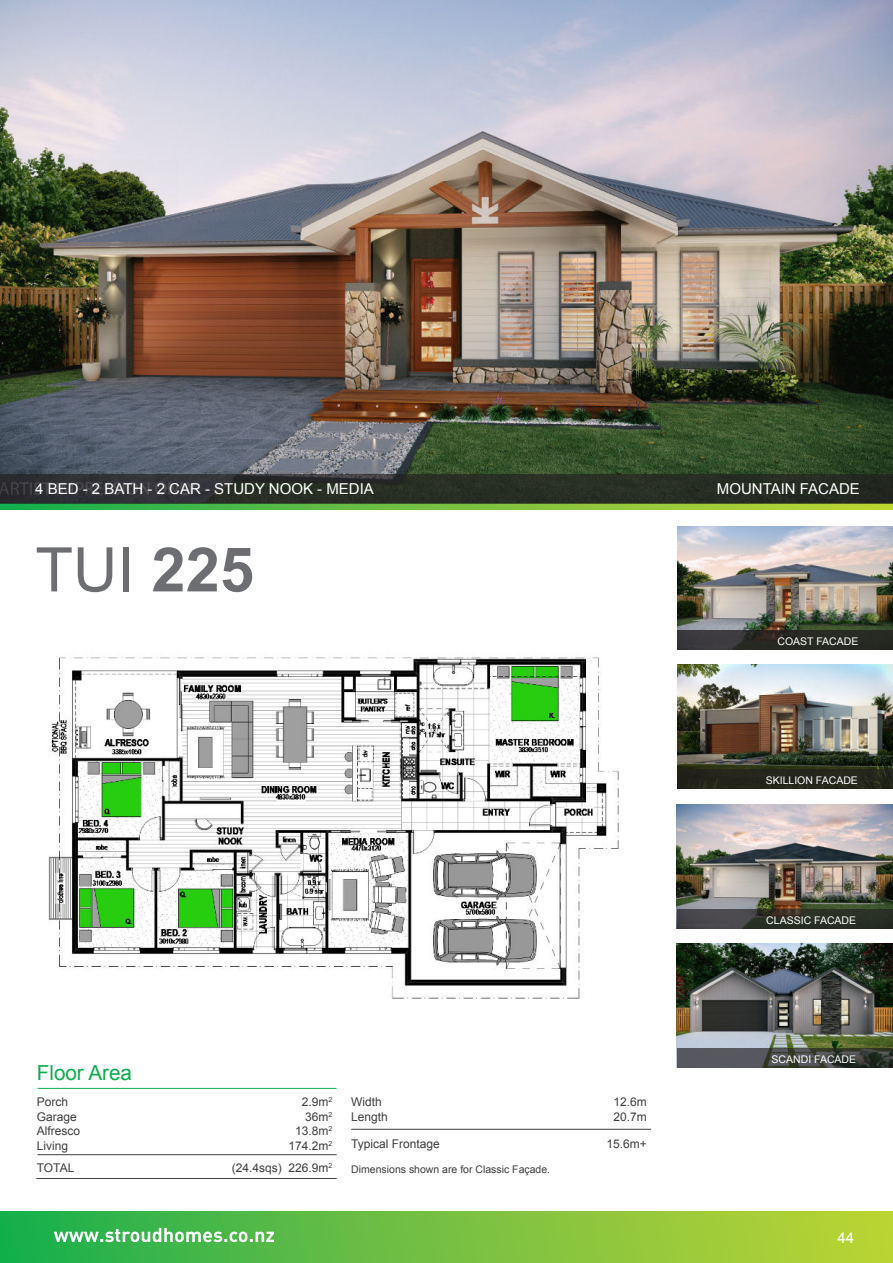
<style>
.page{position:relative;width:893px;height:1263px;background:#fff}
.page>*{position:absolute;margin:0;border:0;box-sizing:border-box;transform-origin:0 0}
.t1{font:61.5px "Arial";color:#6d6e71}
.t2{font:20.7px "Arial";color:#0cae4c}
.t3{font:15px "Arial";color:#fff}
.t4{font:12px "Arial";color:#3e3e3f}
.t5{font:10.5px "Arial";color:#fff}
.t6{font:10.5px "Arial";color:#3e3e3f}
.s1{font-weight:700}
</style>
<div class="page">
<div style="left:0;top:1211px;width:893px;height:52px;background:linear-gradient(to right,#1fae4e,#c3d334)"></div>
<svg style="left:54px;top:1228px;width:220px;height:14px"></svg>
<img style="left:48px;top:657px;width:571px;height:342px">
<img style="left:677px;top:526px;width:216px;height:105px">
<svg style="left:677px;top:631px;width:216px;height:19px;background:#2d2d2a"></svg>
<img style="left:0;top:0;width:893px;height:474px">
<svg style="left:0;top:503px;width:893px;height:7px;background:#69b13e"></svg>
<svg style="left:0;top:474px;width:893px;height:29px;background:#2a2e28"></svg>
<img style="left:677px;top:665px;width:216px;height:104px">
<div style="left:677px;top:769px;width:216px;height:19px;background:#231f20"></div>
<img style="left:677px;top:804px;width:216px;height:105px">
<svg style="left:677px;top:909px;width:216px;height:19px;background:#353731"></svg>
<img style="left:677px;top:944px;width:216px;height:105px">
<svg style="left:677px;top:1049px;width:216px;height:19px;background:#464948"></svg>
<hr style="left:38px;top:1088px;width:299px;height:1px;background:#0cae4c">
<hr style="left:38px;top:1154px;width:299px;height:1px;background:#3e3e3f">
<hr style="left:36px;top:1178px;width:301px;height:1px;background:#3e3e3f">
<hr style="left:351px;top:1129px;width:300px;height:1px;background:#3e3e3f">
<p class="t3" style="left:35px;top:483px;width:340px">4 BED - 2 BATH - 2 CAR - STUDY NOOK - MEDIA</p>
<p class="t3" style="left:717px;top:483px;width:145px">MOUNTAIN FACADE</p>
<h1 class="t1" style="left:35px;top:547px;width:220px">TUI <span class="s1">225</span></h1>
<h2 class="t2" style="left:37px;top:1065px;width:97px">Floor Area</h2>
<p class="t4" style="left:37px;top:1098px;width:33px">Porch</p>
<p class="t4" style="left:302px;top:1098px;width:32px">2.9m<sup>2</sup></p>
<p class="t4" style="left:37px;top:1112px;width:42px">Garage</p>
<p class="t4" style="left:305px;top:1112px;width:29px">36m<sup>2</sup></p>
<p class="t4" style="left:37px;top:1126px;width:45px">Alfresco</p>
<p class="t4" style="left:295px;top:1126px;width:39px">13.8m<sup>2</sup></p>
<p class="t4" style="left:37px;top:1141px;width:33px">Living</p>
<p class="t4" style="left:288px;top:1141px;width:45px">174.2m<sup>2</sup></p>
<p class="t4" style="left:37px;top:1163px;width:39px">TOTAL</p>
<p class="t4" style="left:232px;top:1163px;width:102px">(24.4sqs) 226.9m<sup>2</sup></p>
<p class="t4" style="left:351px;top:1097px;width:32px">Width</p>
<p class="t4" style="left:613px;top:1097px;width:35px">12.6m</p>
<p class="t4" style="left:351px;top:1112px;width:38px">Length</p>
<p class="t4" style="left:613px;top:1112px;width:35px">20.7m</p>
<p class="t4" style="left:351px;top:1139px;width:90px">Typical Frontage</p>
<p class="t4" style="left:606px;top:1139px;width:42px">15.6m+</p>
<p class="t6" style="left:351px;top:1165px;width:200px">Dimensions shown are for Classic Façade.</p>
<p class="t5" style="left:777px;top:637px;width:82px">COAST FACADE</p>
<p class="t5" style="left:762px;top:773px;width:99px">COLONIAL FACADE</p>
<p class="t5" style="left:766px;top:776px;width:94px">SKILLION FACADE</p>
<p class="t5" style="left:766px;top:916px;width:91px">CLASSIC FACADE</p>
<p class="t5" style="left:772px;top:1055px;width:86px">SCANDI FACADE</p>
<p class="t3" style="left:837px;top:1232px;width:18px">44</p>
</div>
